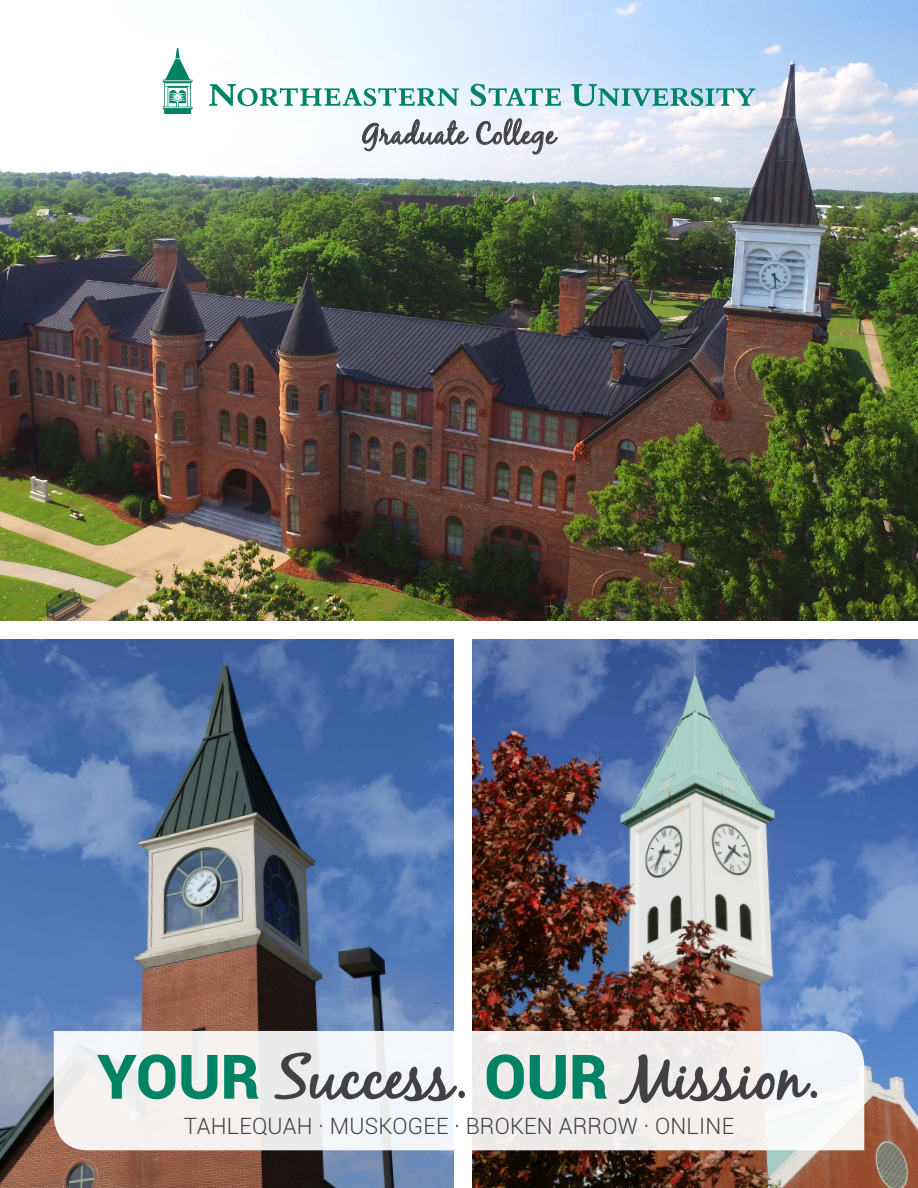
<style>
.page{position:relative;width:918px;height:1188px;background:#fff}
.page>*{position:absolute;margin:0;border:0;box-sizing:border-box;transform-origin:0 0}
.t1{font:61.5px "Black Jack";color:#414042}
.Cover_-_Location{font:29.55px "Black Jack";letter-spacing:.01em;color:#414042}
.Cover_-_Tagline{font:300 22.5px "Roboto";letter-spacing:.01em;color:#414042}
.s1{font-family:"Roboto";font-weight:900;color:#008265}
</style>
<div class="page">
<img style="left:0;top:0;width:918px;height:621px">
<img style="left:472px;top:639px;width:446px;height:549px">
<img style="left:0;top:639px;width:454px;height:549px">
<svg style="left:54px;top:1031px;width:810px;height:119px;fill:#f3f1ef"></svg>
<svg style="left:471px;top:84px;width:90px;height:22px"></svg>
<svg style="left:571px;top:84px;width:184px;height:22px;background:#92c5cc"></svg>
<svg style="left:209px;top:84px;width:250px;height:22px"></svg>
<svg style="left:163px;top:48px;width:29px;height:66px"></svg>
<svg style="left:362px;top:119px;width:107px;height:32px"></svg>
<svg style="left:476px;top:118px;width:82px;height:37px"></svg>
<svg style="left:274px;top:1052px;width:184px;height:50px"></svg>
<div style="left:458px;top:1091px;width:7px;height:7px;border:2px solid #414042;border-radius:50%"></div>
<svg style="left:618px;top:1048px;width:194px;height:64px"></svg>
<div style="left:811px;top:1091px;width:6px;height:7px;border:2px solid #414042;border-radius:50%"></div>
<p class="Cover_-_Location" style="left:363px;top:116px;width:194px">Graduate College</p>
<h2 class="t1" style="left:97px;top:1040px;width:725px"><span class="s1">YOUR</span> Success. <span class="s1">OUR</span> Mission.</h2>
<p class="Cover_-_Tagline" style="left:184px;top:1110px;width:552px">TAHLEQUAH · MUSKOGEE · BROKEN ARROW · ONLINE</p>
</div>
